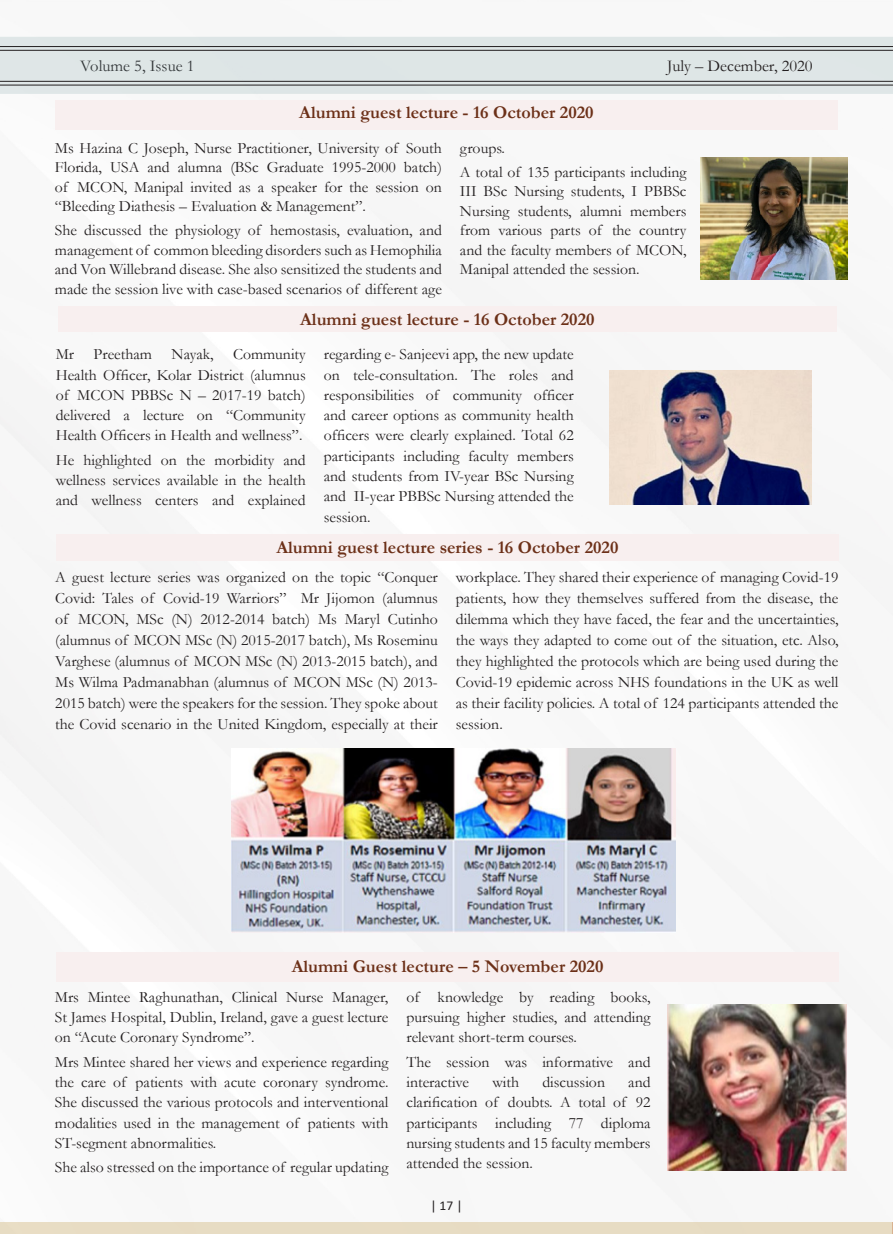
<style>
.page{position:relative;width:893px;height:1234px;background:#fff}
.page>*{position:absolute;margin:0;border:0;box-sizing:border-box;transform-origin:0 0}
.t1{font:700 18px "Garamond";color:#6c3018}
.t2{font:16.5px "Garamond";color:#231f20}
.t3{font:15.75px/20.2px "Garamond";color:#231f20;text-align:justify}
.t4{font:13.5px "Calibri";color:#231f20}
</style>
<div class="page">
<img style="left:0;top:36px;width:893px;height:1135px">
<div style="left:0;top:1221px;width:893px;height:12px;background:#e7dcc3"></div>
<svg style="left:0;top:37px;width:893px;height:57px;background:#dbe2e3"></svg>
<hr style="left:0;top:46px;width:893px;height:1px;background:#231f20">
<hr style="left:0;top:50px;width:893px;height:1px;background:#231f20">
<hr style="left:0;top:81px;width:893px;height:1px;background:#231f20">
<hr style="left:0;top:85px;width:893px;height:1px;background:#231f20">
<div style="left:55px;top:100px;width:783px;height:30px;background:#f8efef"></div>
<div style="left:58px;top:306px;width:778px;height:26px;background:#f8efef"></div>
<div style="left:56px;top:534px;width:783px;height:27px;background:#f8efef"></div>
<div style="left:56px;top:951px;width:783px;height:30px;background:#f8efef"></div>
<img style="left:700px;top:157px;width:147px;height:122px">
<img style="left:610px;top:370px;width:201px;height:134px">
<img style="left:231px;top:748px;width:445px;height:184px">
<img style="left:668px;top:1004px;width:178px;height:166px">
<p class="t2" style="left:80px;top:55px;width:116px">Volume 5, Issue 1</p>
<p class="t2" style="left:667px;top:55px;width:147px">July – December, 2020</p>
<p class="t1" style="left:299px;top:100px;width:296px">Alumni guest lecture - 16 October 2020</p>
<p class="t3" style="left:55px;top:138px;width:389px;line-height:19.5px">Ms Hazina C Joseph, Nurse Practitioner, University of South Florida, USA and alumna (BSc Graduate 1995-2000 batch) of MCON, Manipal invited as a speaker for the session on “Bleeding Diathesis – Evaluation &amp; Management”.</p>
<p class="t3" style="left:55px;top:220px;width:389px;line-height:19.5px">She discussed the physiology of hemostasis, evaluation, and management of common bleeding disorders such as Hemophilia and Von Willebrand disease. She also sensitized the students and made the session live with case-based scenarios of different age</p>
<p class="t3" style="left:460px;top:137px;width:47px">groups.</p>
<p class="t3" style="left:460px;top:161px;width:228px;line-height:19.5px">A total of 135 participants including III BSc Nursing students, I PBBSc Nursing students, alumni members from various parts of the country and the faculty members of MCON, Manipal attended the session.</p>
<p class="t1" style="left:300px;top:306px;width:296px">Alumni guest lecture - 16 October 2020</p>
<p class="t3" style="left:56px;top:344px;width:251px">Mr Preetham Nayak, Community Health Officer, Kolar District (alumnus of MCON PBBSc N – 2017-19 batch) delivered a lecture on “Community Health Officers in Health and wellness”.</p>
<p class="t3" style="left:56px;top:449px;width:251px">He highlighted on the morbidity and wellness services available in the health and wellness centers and explained</p>
<p class="t3" style="left:324px;top:344px;width:251px">regarding e- Sanjeevi app, the new update on tele-consultation. The roles and responsibilities of community officer and career options as community health officers were clearly explained. Total 62 participants including faculty members and students from IV-year BSc Nursing and II-year PBBSc Nursing attended the session.</p>
<p class="t1" style="left:276px;top:535px;width:344px">Alumni guest lecture series - 16 October 2020</p>
<p class="t3" style="left:55px;top:565px;width:384px;line-height:21px">A guest lecture series was organized on the topic “Conquer Covid: Tales of Covid-19 Warriors” Mr Jijomon (alumnus of MCON, MSc (N) 2012-2014 batch) Ms Maryl Cutinho (alumnus of MCON MSc (N) 2015-2017 batch), Ms Roseminu Varghese (alumnus of MCON MSc (N) 2013-2015 batch), and Ms Wilma Padmanabhan (alumnus of MCON MSc (N) 2013- 2015 batch) were the speakers for the session. They spoke about the Covid scenario in the United Kingdom, especially at their</p>
<p class="t3" style="left:456px;top:565px;width:384px;line-height:21px">workplace. They shared their experience of managing Covid-19 patients, how they themselves suffered from the disease, the dilemma which they have faced, the fear and the uncertainties, the ways they adapted to come out of the situation, etc. Also, they highlighted the protocols which are being used during the Covid-19 epidemic across NHS foundations in the UK as well as their facility policies. A total of 124 participants attended the session.</p>
<p class="t1" style="left:292px;top:953px;width:313px">Alumni Guest lecture – 5 November 2020</p>
<p class="t3" style="left:55px;top:986px;width:335px">Mrs Mintee Raghunathan, Clinical Nurse Manager, St James Hospital, Dublin, Ireland, gave a guest lecture on “Acute Coronary Syndrome”.</p>
<p class="t3" style="left:55px;top:1051px;width:335px">Mrs Mintee shared her views and experience regarding the care of patients with acute coronary syndrome.<br>She discussed the various protocols and interventional modalities used in the management of patients with ST-segment abnormalities.</p>
<p class="t3" style="left:55px;top:1156px;width:335px">She also stressed on the importance of regular updating</p>
<p class="t3" style="left:406px;top:986px;width:246px">of knowledge by reading books, pursuing higher studies, and attending relevant short-term courses.</p>
<p class="t3" style="left:406px;top:1051px;width:246px">The session was informative and interactive</p>
<p class="t3" style="left:406px;top:1071px;width:246px;text-indent:222px">and clarification of doubts. A total of 92 participants including 77 diploma nursing students and 15 faculty members attended the session.</p>
<p class="t3" style="left:492px;top:1071px;width:28px">with</p>
<p class="t3" style="left:542px;top:1071px;width:64px">discussion</p>
<p class="t4" style="left:430px;top:1196px;width:34px">| 17 |</p>
</div>
